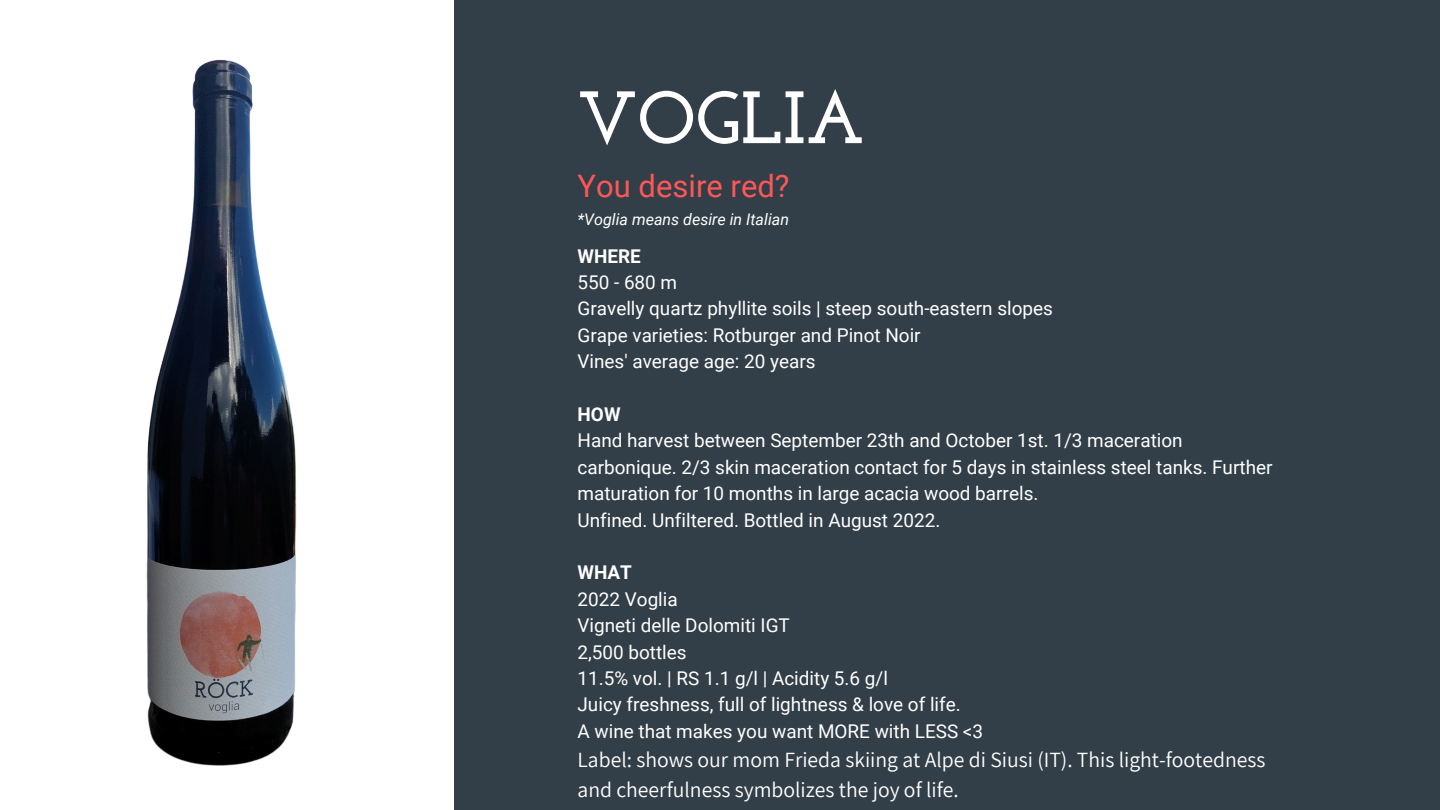
<style>
.page{position:relative;width:1440px;height:810px;background:#fff}
.page>*{position:absolute;margin:0;border:0;box-sizing:border-box;transform-origin:0 0}
.t1{font:700 74px "Josefin Slab";color:#fff}
.t2{font:31px "Roboto";color:#ff5757}
.t3{font:21.7px/29.8px "Assistant";color:#fff}
.t4{font:19px/26.4px "Roboto";color:#fff}
.t5{font:italic 16px "Roboto";color:#fff}
.s1{font-weight:700}
</style>
<div class="page">
<div style="left:454px;top:0;width:986px;height:810px;background:#323e48"></div>
<img style="left:146px;top:59px;width:151px;height:707px">
<p class="t1" style="left:578px;top:88px;width:288px">VOGLIA</p>
<h3 class="t2" style="left:578px;top:169px;width:214px">You desire red?</h3>
<h3 class="t5" style="left:578px;top:210px;width:213px">*Voglia means desire in Italian</h3>
<p class="t4" style="left:578px;top:243px;width:477px"><span class="s1">WHERE<br></span>550 - 680 m<br>Gravelly quartz phyllite soils | steep south-eastern slopes<br>Grape varieties: Rotburger and Pinot Noir<br>Vines' average age: 20 years</p>
<h1 class="t4" style="left:578px;top:401px;width:696px"><span class="s1">HOW<br></span>Hand harvest between September 23th and October 1st. 1/3 maceration carbonique. 2/3 skin maceration contact for 5 days in stainless steel tanks. Further maturation for 10 months in large acacia wood barrels.<br>Unfined. Unfiltered. Bottled in August 2022.</h1>
<p class="t4" style="left:578px;top:560px;width:407px"><span class="s1">WHAT<br></span>2022 Voglia<br>Vigneti delle Dolomiti IGT<br>2,500 bottles<br>11.5% vol. | RS 1.1 g/l | Acidity 5.6 g/l<br>Juicy freshness, full of lightness &amp; love of life.<br>A wine that makes you want MORE with LESS &lt;3</p>
<p class="t3" style="left:578px;top:744px;width:690px">Label: shows our mom Frieda skiing at Alpe di Siusi (IT). This light-footedness and cheerfulness symbolizes the joy of life.</p>
</div>
